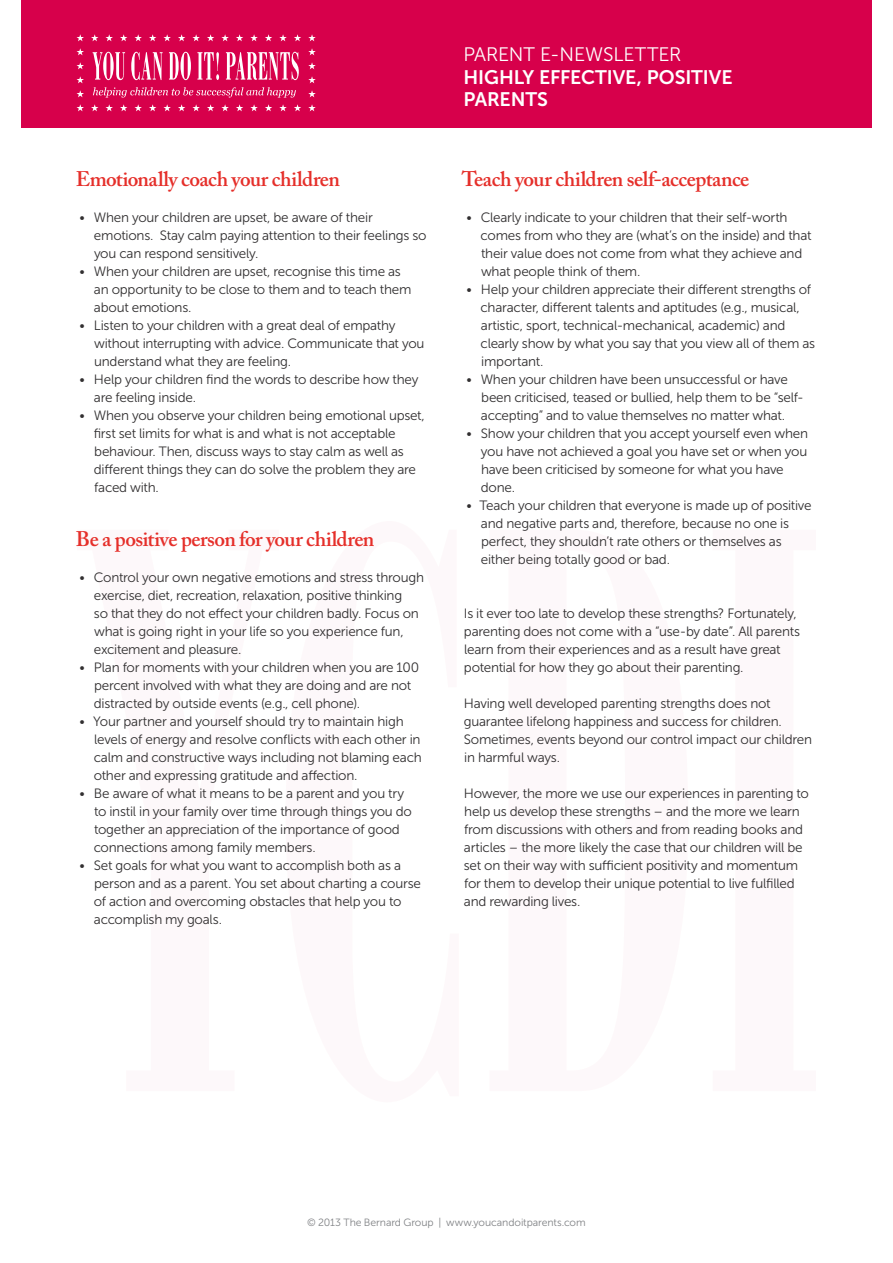
<style>
.page{position:relative;width:893px;height:1263px;background:#fff}
.page>*{position:absolute;margin:0;border:0;box-sizing:border-box;transform-origin:0 0}
.t1{font:600 21px "Adobe Caslon Pro";letter-spacing:-.025em;color:#e52f2a}
.t2{font:19.5px/22.5px "Museo Sans 700";letter-spacing:-.005em;color:#fff}
.t3{font:19.5px "Museo Sans 300";letter-spacing:-.005em;color:#fff}
.t4{font:13.5px/18px "Museo Sans 300";letter-spacing:-.02em;color:#312f30}
.t5{font:10.5px "Museo Sans 300";letter-spacing:-.005em;color:#808285}
</style>
<div class="page">
<div style="left:21px;top:0;width:851px;height:128px;background:#d7004b"></div>
<svg style="left:93px;top:52px;width:32px;height:28px"></svg>
<svg style="left:131px;top:52px;width:32px;height:28px"></svg>
<svg style="left:169px;top:52px;width:22px;height:28px"></svg>
<svg style="left:197px;top:52px;width:22px;height:28px"></svg>
<svg style="left:226px;top:52px;width:73px;height:28px"></svg>
<svg style="left:91px;top:34px;width:7px;height:7px"></svg>
<svg style="left:77px;top:34px;width:7px;height:7px"></svg>
<svg style="left:91px;top:104px;width:7px;height:7px"></svg>
<svg style="left:106px;top:104px;width:7px;height:7px"></svg>
<svg style="left:120px;top:104px;width:7px;height:7px"></svg>
<svg style="left:163px;top:104px;width:8px;height:7px"></svg>
<svg style="left:178px;top:104px;width:7px;height:7px"></svg>
<svg style="left:134px;top:104px;width:8px;height:7px"></svg>
<svg style="left:149px;top:104px;width:7px;height:7px"></svg>
<svg style="left:192px;top:104px;width:8px;height:7px"></svg>
<svg style="left:77px;top:104px;width:7px;height:7px"></svg>
<svg style="left:308px;top:104px;width:8px;height:7px"></svg>
<svg style="left:308px;top:34px;width:8px;height:7px"></svg>
<svg style="left:77px;top:48px;width:7px;height:7px"></svg>
<svg style="left:308px;top:48px;width:8px;height:7px"></svg>
<svg style="left:77px;top:62px;width:7px;height:7px"></svg>
<svg style="left:308px;top:62px;width:8px;height:7px"></svg>
<svg style="left:77px;top:76px;width:7px;height:7px"></svg>
<svg style="left:308px;top:76px;width:8px;height:7px"></svg>
<svg style="left:77px;top:90px;width:7px;height:7px"></svg>
<svg style="left:308px;top:90px;width:8px;height:7px"></svg>
<svg style="left:106px;top:34px;width:7px;height:7px"></svg>
<svg style="left:120px;top:34px;width:7px;height:7px"></svg>
<svg style="left:163px;top:34px;width:8px;height:7px"></svg>
<svg style="left:178px;top:34px;width:7px;height:7px"></svg>
<svg style="left:134px;top:34px;width:8px;height:7px"></svg>
<svg style="left:149px;top:34px;width:7px;height:7px"></svg>
<svg style="left:192px;top:34px;width:8px;height:7px"></svg>
<svg style="left:207px;top:104px;width:7px;height:7px"></svg>
<svg style="left:221px;top:104px;width:8px;height:7px"></svg>
<svg style="left:265px;top:104px;width:7px;height:7px"></svg>
<svg style="left:279px;top:104px;width:8px;height:7px"></svg>
<svg style="left:236px;top:104px;width:7px;height:7px"></svg>
<svg style="left:250px;top:104px;width:8px;height:7px"></svg>
<svg style="left:294px;top:104px;width:7px;height:7px"></svg>
<svg style="left:207px;top:34px;width:7px;height:7px"></svg>
<svg style="left:221px;top:34px;width:8px;height:7px"></svg>
<svg style="left:265px;top:34px;width:7px;height:7px"></svg>
<svg style="left:279px;top:34px;width:8px;height:7px"></svg>
<svg style="left:236px;top:34px;width:7px;height:7px"></svg>
<svg style="left:250px;top:34px;width:8px;height:7px"></svg>
<svg style="left:294px;top:34px;width:7px;height:7px"></svg>
<svg style="left:93px;top:87px;width:203px;height:11px"></svg>
<p class="t1" style="left:76px;top:166px;width:266px">Emotionally coach your children</p>
<p class="t4" style="left:94px;top:208px;width:334px;text-indent:-14px">• When your children are upset, be aware of their emotions. Stay calm paying attention to their feelings so you can respond sensitively.</p>
<p class="t4" style="left:94px;top:262px;width:319px;text-indent:-14px">• When your children are upset, recognise this time as an opportunity to be close to them and to teach them about emotions.</p>
<p class="t4" style="left:94px;top:316px;width:332px;text-indent:-14px">• Listen to your children with a great deal of empathy without interrupting with advice. Communicate that you understand what they are feeling.</p>
<p class="t4" style="left:94px;top:370px;width:326px;text-indent:-14px">• Help your children find the words to describe how they are feeling inside.</p>
<p class="t4" style="left:94px;top:406px;width:333px;text-indent:-14px">• When you observe your children being emotional upset, first set limits for what is and what is not acceptable behaviour. Then, discuss ways to stay calm as well as different things they can do solve the problem they are faced with.</p>
<p class="t1" style="left:76px;top:526px;width:300px">Be a positive person for your children</p>
<p class="t4" style="left:94px;top:568px;width:332px;text-indent:-14px">• Control your own negative emotions and stress through exercise, diet, recreation, relaxation, positive thinking<br>so that they do not effect your children badly. Focus on what is going right in your life so you experience fun, excitement and pleasure.</p>
<p class="t4" style="left:94px;top:658px;width:327px;text-indent:-14px">• Plan for moments with your children when you are 100 percent involved with what they are doing and are not distracted by outside events (e.g., cell phone).</p>
<p class="t4" style="left:94px;top:712px;width:329px;text-indent:-14px">• Your partner and yourself should try to maintain high levels of energy and resolve conflicts with each other in calm and constructive ways including not blaming each other and expressing gratitude and affection.</p>
<p class="t4" style="left:94px;top:784px;width:320px;text-indent:-14px">• Be aware of what it means to be a parent and you try to instil in your family over time through things you do together an appreciation of the importance of good connections among family members.</p>
<p class="t4" style="left:94px;top:856px;width:329px;text-indent:-14px">• Set goals for what you want to accomplish both as a person and as a parent. You set about charting a course of action and overcoming obstacles that help you to accomplish my goals.</p>
<h2 class="t3" style="left:463px;top:44px;width:219px">PARENT E-NEWSLETTER</h2>
<h2 class="t2" style="left:463px;top:66px;width:271px">HIGHLY EFFECTIVE, POSITIVE<br>PARENTS</h2>
<p class="t1" style="left:462px;top:166px;width:289px">Teach your children self-acceptance</p>
<p class="t4" style="left:481px;top:208px;width:332px;text-indent:-14px">• Clearly indicate to your children that their self-worth comes from who they are (what’s on the inside) and that their value does not come from what they achieve and what people think of them.</p>
<p class="t4" style="left:481px;top:280px;width:336px;text-indent:-14px">• Help your children appreciate their different strengths of character, different talents and aptitudes (e.g., musical, artistic, sport, technical-mechanical, academic) and clearly show by what you say that you view all of them as important.</p>
<p class="t4" style="left:481px;top:370px;width:324px;text-indent:-14px">• When your children have been unsuccessful or have been criticised, teased or bullied, help them to be “self&shy;accepting” and to value themselves no matter what.</p>
<p class="t4" style="left:481px;top:424px;width:329px;text-indent:-14px">• Show your children that you accept yourself even when you have not achieved a goal you have set or when you have been criticised by someone for what you have done.</p>
<p class="t4" style="left:481px;top:496px;width:332px;text-indent:-14px">• Teach your children that everyone is made up of positive and negative parts and, therefore, because no one is perfect, they shouldn’t rate others or themselves as either being totally good or bad.</p>
<p class="t4" style="left:464px;top:604px;width:338px">Is it ever too late to develop these strengths? Fortunately, parenting does not come with a “use-by date”. All parents learn from their experiences and as a result have great potential for how they go about their parenting.</p>
<p class="t4" style="left:464px;top:694px;width:350px">Having well developed parenting strengths does not guarantee lifelong happiness and success for children.<br>Sometimes, events beyond our control impact our children in harmful ways.</p>
<p class="t4" style="left:464px;top:784px;width:346px">However, the more we use our experiences in parenting to help us develop these strengths – and the more we learn from discussions with others and from reading books and articles – the more likely the case that our children will be set on their way with sufficient positivity and momentum for them to develop their unique potential to live fulfilled and rewarding lives.</p>
<p class="t5" style="left:307px;top:1217px;width:280px">© 2013 The Bernard Group | www.youcandoitparents.com</p>
</div>
